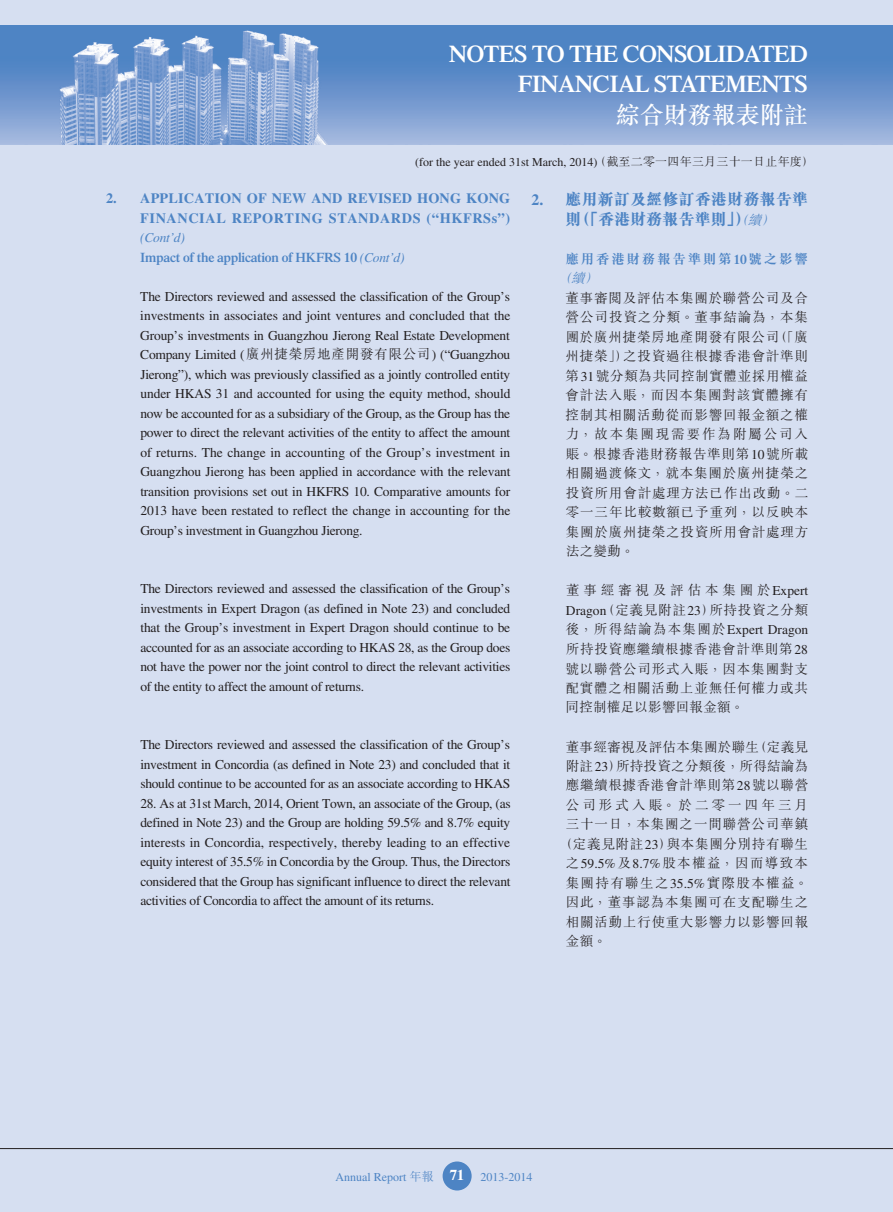
<style>
.page{position:relative;width:893px;height:1212px;background:#d6dff1}
.page>*{position:absolute;margin:0;border:0;box-sizing:border-box;transform-origin:0 0}
.t1{font:600 24px/30px "Times LT Std";letter-spacing:-.03em;color:#fff;text-align:right}
.t2{font:500 24px "M Sung HK";color:#fff}
.t3{font:800 15.75px/19.5px "M Sung HK";letter-spacing:.03em;color:#4d84c4;text-align:center}
.t4{font:700 14.25px/19.5px "Times LT Std";letter-spacing:.04em;color:#4d84c4;text-align:right}
.t5{font:13.5px/19.5px "Times LT Std";letter-spacing:-.02em;color:#231f20;text-align:justify}
.t6{font:300 13.5px/19.5px "M Sung HK";letter-spacing:.06em;color:#231f20;text-align:justify}
.t7{font:600 13.5px/19.5px "Times LT Std";letter-spacing:-.02em;color:#4d84c4}
.t8{font:300 13.5px/19.5px "M Sung HK";letter-spacing:.285em;color:#231f20}
.t9{font:300 13.5px "M Sung HK";letter-spacing:.1em;color:#231f20}
.t10{font:13.5px "Times LT Std";color:#231f20}
.t11{font:700 13.5px/19.5px "M Sung HK";letter-spacing:.13em;color:#4d84c4}
.t12{font:300 13.5px "M Sung HK";letter-spacing:.02em;color:#231f20}
.t13{font:300 13.5px "M Sung HK";letter-spacing:.025em;color:#231f20}
.t14{font:300 13.5px "M Sung HK";letter-spacing:.23em;color:#231f20}
.t15{font:12px "Times LT Std";color:#231f20}
.t16{font:12px "Times LT Std";color:#4d84c4}
.s1{font-family:"M Sung HK";font-weight:300}
.s2{font-weight:400;font-style:italic}
.s3{font-family:"Times LT Std";font-weight:700}
.s4{font-weight:300;font-style:italic;font-size:13.5px}
.s5{font-family:"Times LT Std";font-weight:600}
.s6{font-weight:300;font-style:italic}
.s7{font-family:"Times LT Std";font-weight:400}
.s8{font-weight:700;font-size:15px;color:#fff}
</style>
<div class="page">
<img style="left:0;top:26px;width:893px;height:119px">
<div style="left:443px;top:1161px;width:29px;height:29px;background:#4d84c4;border-radius:50%"></div>
<hr style="left:0;top:1148px;width:893px;height:1px;background:#231f20">
<h1 class="t1" style="left:449px;top:39px;width:361px">NOTES TO THE CONSOLIDATED<br>FINANCIAL STATEMENTS</h1>
<h1 class="t2" style="left:616px;top:98px;width:193px">綜合財務報表附註</h1>
<p class="t15" style="left:415px;top:156px;width:400px">(for the year ended 31st March, 2014) <span class="s1">（截至二零一四年三月三十一日止年度）</span></p>
<p class="t4" style="left:106px;top:188px;width:406px">2. APPLICATION OF NEW AND REVISED HONG KONG<br>FINANCIAL REPORTING STANDARDS (“HKFRSs”)</p>
<p class="t7" style="left:140px;top:228px;width:266px"><span class="s2">(Cont’d)<br></span>Impact of the application of HKFRS 10 <span class="s2">(Cont’d)</span></p>
<p class="t5" style="left:140px;top:286px;width:372px">The Directors reviewed and assessed the classification of the Group’s investments in associates and joint ventures and concluded that the Group’s investments in Guangzhou Jierong Real Estate Development Company Limited (<span class="s1">廣州捷榮房地產開發有限公司</span>) (“Guangzhou Jierong”), which was previously classified as a jointly controlled entity under HKAS 31 and accounted for using the equity method, should now be accounted for as a subsidiary of the Group, as the Group has the power to direct the relevant activities of the entity to affect the amount of returns. The change in accounting of the Group’s investment in Guangzhou Jierong has been applied in accordance with the relevant transition provisions set out in HKFRS 10. Comparative amounts for 2013 have been restated to reflect the change in accounting for the Group’s investment in Guangzhou Jierong.</p>
<p class="t3" style="left:531px;top:190px;width:278px"><span class="s3">2.</span> 應用新訂及經修訂香港財務報告準則（「香港財務報告準則」<span class="s4">（</span>）<span class="s4">續）</span></p>
<p class="t11" style="left:558px;top:249px;width:252px;text-indent:8px">應用香港財務報告準則第<span class="s5">10</span>號之影響<span class="s6">（續）</span></p>
<p class="t6" style="left:566px;top:287px;width:244px">董事審閱及評估本集團於聯營公司及合營公司投資之分類。董事結論為，本集團於廣州捷榮房地產開發有限公司（「廣州捷榮」）之投資過往根據香港會計準則第<span class="s7">31</span>號分類為共同控制實體並採用權益會計法入賬，而因本集團對該實體擁有控制其相關活動從而影響回報金額之權力，故本集團現需要作為附屬公司入賬。根據香港財務報告準則第<span class="s7">10</span>號所載相關過渡條文，就本集團於廣州捷榮之投資所用會計處理方法已作出改動。二零一三年比較數額已予重列，以反映本集團於廣州捷榮之投資所用會計處理方法之變動。</p>
<p class="t8" style="left:566px;top:580px;width:244px">董事經審視及評估本集團於<span class="s7">Expert<br>Dragon</span>（定義見附註<span class="s7">23</span>）所持投資之分類</p>
<p class="t10" style="left:566px;top:622px;width:244px"><span class="s1">後，所得結論為本集團於</span>Expert Dragon</p>
<p class="t6" style="left:565px;top:638px;width:244px">所持投資應繼續根據香港會計準則第<span class="s7">28</span>號以聯營公司形式入賬，因本集團對支配實體之相關活動上並無任何權力或共同控制權足以影響回報金額。</p>
<p class="t13" style="left:566px;top:737px;width:244px">董事經審視及評估本集團於聯生（定義見</p>
<p class="t12" style="left:566px;top:756px;width:244px">附註<span class="s7">23</span>）所持投資之分類後，所得結論為</p>
<p class="t6" style="left:566px;top:775px;width:244px">應繼續根據香港會計準則第<span class="s7">28</span>號以聯營</p>
<p class="t14" style="left:566px;top:795px;width:244px">公司形式入賬。於二零一四年三月</p>
<p class="t6" style="left:566px;top:814px;width:244px">三十一日，本集團之一間聯營公司華鎮</p>
<p class="t6" style="left:559px;top:833px;width:251px">（定義見附註<span class="s7">23</span>）與本集團分別持有聯生</p>
<p class="t9" style="left:566px;top:854px;width:244px">之<span class="s7">59.5%</span>及<span class="s7">8.7%</span>股本權益，因而導致本</p>
<p class="t9" style="left:566px;top:873px;width:244px">集團持有聯生之<span class="s7">35.5%</span>實際股本權益。</p>
<p class="t6" style="left:566px;top:892px;width:244px">因此，董事認為本集團可在支配聯生之</p>
<p class="t6" style="left:566px;top:911px;width:244px">相關活動上行使重大影響力以影響回報</p>
<p class="t6" style="left:566px;top:931px;width:42px">金額。</p>
<p class="t5" style="left:140px;top:579px;width:371px">The Directors reviewed and assessed the classification of the Group’s investments in Expert Dragon (as defined in Note 23) and concluded that the Group’s investment in Expert Dragon should continue to be accounted for as an associate according to HKAS 28, as the Group does not have the power nor the joint control to direct the relevant activities of the entity to affect the amount of returns.</p>
<p class="t5" style="left:140px;top:735px;width:371px">The Directors reviewed and assessed the classification of the Group’s investment in Concordia (as defined in Note 23) and concluded that it should continue to be accounted for as an associate according to HKAS</p>
<p class="t5" style="left:140px;top:793px;width:372px">28. As at 31st March, 2014, Orient Town, an associate of the Group, (as defined in Note 23) and the Group are holding 59.5% and 8.7% equity interests in Concordia, respectively, thereby leading to an effective equity interest of 35.5% in Concordia by the Group. Thus, the Directors considered that the Group has significant influence to direct the relevant activities of Concordia to affect the amount of its returns.</p>
<p class="t16" style="left:335px;top:1170px;width:198px">Annual Report <span class="s1">年報</span> <span class="s8">71</span> 2013-2014</p>
</div>
